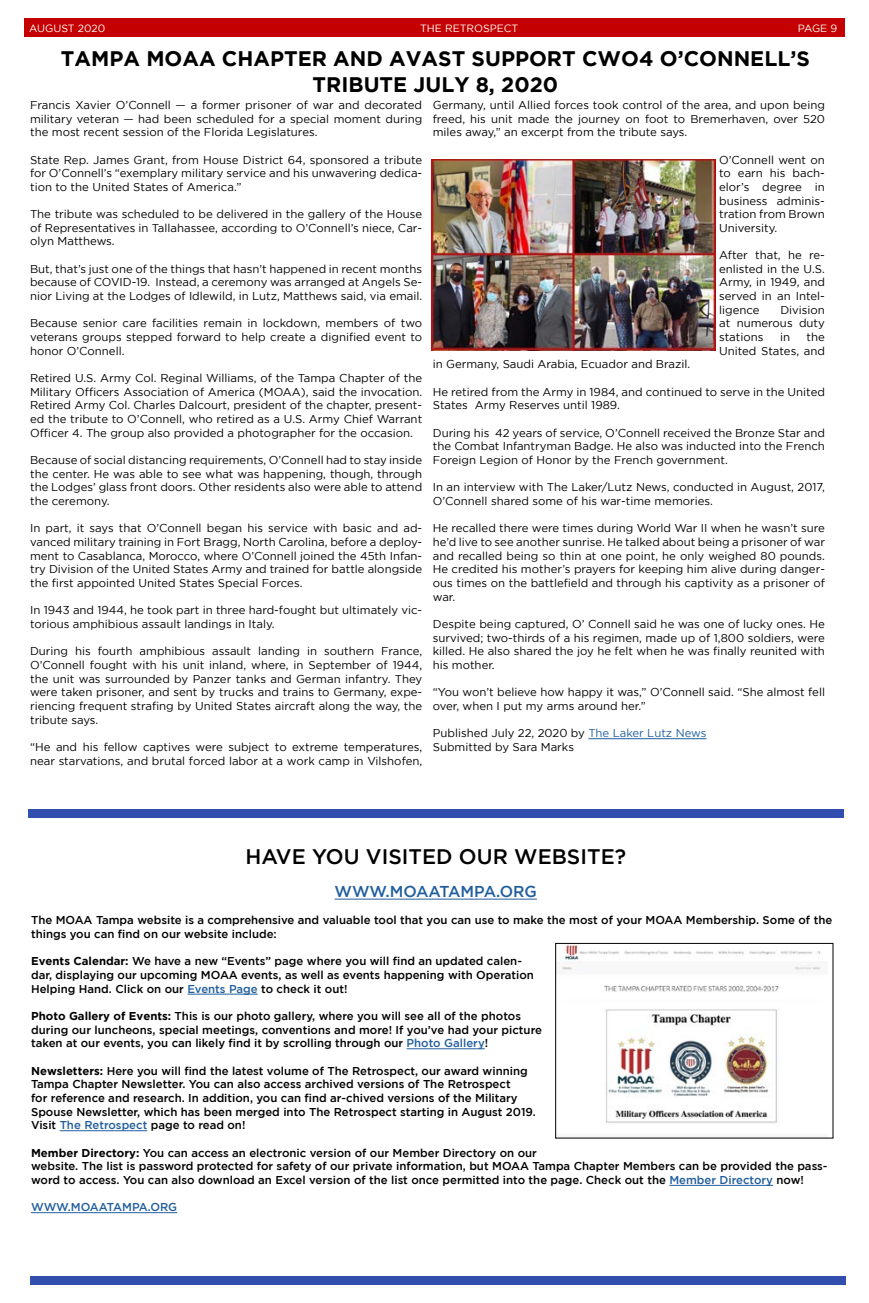
<style>
.page{position:relative;width:869px;height:1303px;background:#fff}
.page>*{position:absolute;margin:0;border:0;box-sizing:border-box;transform-origin:0 0}
.t1{font:700 21px/25.2px "Gotham";color:#000;text-align:center}
.t2{font:500 21px "Gotham";color:#000}
.t3{font:500 15.75px "Gotham";letter-spacing:-.01em;color:#215e9e}
.t4{font:11.38px/13.7px "Gotham";color:#000;text-align:justify}
.t5{font:500 11.38px/13.7px "Gotham";color:#000}
.t6{font:500 11.38px "Gotham";letter-spacing:-.01em;color:#215e9e}
.t7{font:10.5px "Gotham";color:#fff}
.s1{color:#215e9e}
.s2{font-weight:700}
</style>
<div class="page">
<div style="left:24px;top:19px;width:820px;height:18px;background:#c50000"></div>
<div style="left:28px;top:809px;width:815px;height:8px;background:#324fb0"></div>
<div style="left:30px;top:1275px;width:815px;height:9px;background:#324fb0"></div>
<hr style="left:334px;top:898px;width:202px;height:1px;background:#215e9e">
<hr style="left:187px;top:993px;width:71px;height:1px;background:#215e9e">
<hr style="left:406px;top:1048px;width:78px;height:1px;background:#215e9e">
<hr style="left:60px;top:1130px;width:87px;height:1px;background:#215e9e">
<hr style="left:669px;top:1184px;width:103px;height:1px;background:#215e9e">
<hr style="left:31px;top:1212px;width:146px;height:1px;background:#215e9e">
<img style="left:562px;top:944px;width:260px;height:180px">
<div style="left:555px;top:942px;width:278px;height:196px;border:1px solid #000"></div>
<hr style="left:588px;top:738px;width:118px;height:1px;background:#215e9e">
<img style="left:431px;top:159px;width:284px;height:191px">
<p class="t7" style="left:29px;top:22px;width:78px">AUGUST 2020</p>
<p class="t7" style="left:420px;top:22px;width:100px">THE RETROSPECT</p>
<p class="t7" style="left:797px;top:22px;width:41px">PAGE 9</p>
<h1 class="t1" style="left:61px;top:46px;width:750px">TAMPA MOAA CHAPTER AND AVAST SUPPORT CWO4 O’CONNELL’S<br>TRIBUTE JULY 8, 2020</h1>
<p class="t4" style="left:30px;top:98px;width:393px">Francis Xavier O’Connell — a former prisoner of war and decorated military veteran — had been scheduled for a special moment during the most recent session of the Florida Legislatures.</p>
<p class="t4" style="left:30px;top:152px;width:393px">State Rep. James Grant, from House District 64, sponsored a tribute for O’Connell’s “exemplary military service and his unwavering dedica&shy;tion to the United States of America.”</p>
<p class="t4" style="left:30px;top:207px;width:393px">The tribute was scheduled to be delivered in the gallery of the House of Representatives in Tallahassee, according to O’Connell’s niece, Car&shy;olyn Matthews.</p>
<p class="t4" style="left:30px;top:262px;width:393px">But, that’s just one of the things that hasn’t happened in recent months because of COVID-19. Instead, a ceremony was arranged at Angels Se&shy;nior Living at the Lodges of Idlewild, in Lutz, Matthews said, via email.</p>
<p class="t4" style="left:30px;top:316px;width:393px">Because senior care facilities remain in lockdown, members of two veterans groups stepped forward to help create a dignified event to honor O’Connell.</p>
<p class="t4" style="left:30px;top:371px;width:393px">Retired U.S. Army Col. Reginal Williams, of the Tampa Chapter of the Military Officers Association of America (MOAA), said the invocation.<br>Retired Army Col. Charles Dalcourt, president of the chapter, present&shy;ed the tribute to O’Connell, who retired as a U.S. Army Chief Warrant Officer 4. The group also provided a photographer for the occasion.</p>
<p class="t4" style="left:30px;top:453px;width:393px">Because of social distancing requirements, O’Connell had to stay inside the center. He was able to see what was happening, though, through the Lodges’ glass front doors. Other residents also were able to attend the ceremony.</p>
<p class="t4" style="left:30px;top:521px;width:393px">In part, it says that O’Connell began his service with basic and ad&shy;vanced military training in Fort Bragg, North Carolina, before a deploy&shy;ment to Casablanca, Morocco, where O’Connell joined the 45th Infan&shy;try Division of the United States Army and trained for battle alongside the first appointed United States Special Forces.</p>
<p class="t4" style="left:30px;top:603px;width:393px">In 1943 and 1944, he took part in three hard-fought but ultimately vic&shy;torious amphibious assault landings in Italy.</p>
<p class="t4" style="left:30px;top:644px;width:393px">During his fourth amphibious assault landing in southern France, O’Connell fought with his unit inland, where, in September of 1944, the unit was surrounded by Panzer tanks and German infantry. They were taken prisoner, and sent by trucks and trains to Germany, expe&shy;riencing frequent strafing by United States aircraft along the way, the tribute says.</p>
<p class="t4" style="left:30px;top:739px;width:393px">“He and his fellow captives were subject to extreme temperatures, near starvations, and brutal forced labor at a work camp in Vilshofen,</p>
<p class="t4" style="left:432px;top:98px;width:393px">Germany, until Allied forces took control of the area, and upon being freed, his unit made the journey on foot to Bremerhaven, over 520 miles away,” an excerpt from the tribute says.</p>
<p class="t4" style="left:718px;top:152px;width:107px">O’Connell went on to earn his bach&shy;elor’s degree in business adminis&shy;tration from Brown University.</p>
<p class="t4" style="left:718px;top:248px;width:107px">After that, he re&shy;enlisted in the U.S.<br>Army, in 1949, and served in an Intel&shy;ligence</p>
<p class="t4" style="left:718px;top:303px;width:107px;text-indent:61px">Division at numerous duty stations</p>
<p class="t4" style="left:718px;top:330px;width:107px;text-align:right">the<br>United States, and</p>
<p class="t4" style="left:779px;top:330px;width:11px">in</p>
<p class="t4" style="left:432px;top:357px;width:259px">in Germany, Saudi Arabia, Ecuador and Brazil.</p>
<p class="t4" style="left:432px;top:384px;width:393px">He retired from the Army in 1984, and continued to serve in the United<br>States Army Reserves until 1989.</p>
<p class="t4" style="left:432px;top:425px;width:393px">During his 42 years of service, O’Connell received the Bronze Star and the Combat Infantryman Badge. He also was inducted into the French Foreign Legion of Honor by the French government.</p>
<p class="t4" style="left:432px;top:480px;width:393px">In an interview with The Laker/Lutz News, conducted in August, 2017,<br>O’Connell shared some of his war-time memories.</p>
<p class="t4" style="left:432px;top:521px;width:393px">He recalled there were times during World War II when he wasn’t sure he’d live to see another sunrise. He talked about being a prisoner of war and recalled being so thin at one point, he only weighed 80 pounds.<br>He credited his mother’s prayers for keeping him alive during danger&shy;ous times on the battlefield and through his captivity as a prisoner of war.</p>
<p class="t4" style="left:432px;top:617px;width:393px">Despite being captured, O’ Connell said he was one of lucky ones. He survived; two-thirds of a his regimen, made up of 1,800 soldiers, were killed. He also shared the joy he felt when he was finally reunited with his mother.</p>
<p class="t4" style="left:432px;top:685px;width:393px">“You won’t believe how happy it was,” O’Connell said. “She almost fell over, when I put my arms around her.”</p>
<p class="t4" style="left:432px;top:726px;width:275px">Published July 22, 2020 by <span class="s1">The Laker Lutz News<br></span>Submitted by Sara Marks</p>
<h1 class="t2" style="left:245px;top:845px;width:382px">HAVE YOU VISITED OUR WEBSITE?</h1>
<h2 class="t3" style="left:334px;top:882px;width:204px">WWW.MOAATAMPA.ORG</h2>
<p class="t5" style="left:31px;top:913px;width:802px">The MOAA Tampa website is a comprehensive and valuable tool that you can use to make the most of your MOAA Membership. Some of the things you can find on our website include:</p>
<p class="t5" style="left:31px;top:954px;width:504px"><span class="s2">Events Calendar:</span> We have a new “Events” page where you will find an updated calen&shy;dar, displaying our upcoming MOAA events, as well as events happening with Operation<br>Helping Hand. Click on our <span class="s1">Events Page</span> to check it out!</p>
<p class="t5" style="left:31px;top:1008px;width:512px"><span class="s2">Photo Gallery of Events:</span> This is our photo gallery, where you will see all of the photos during our luncheons, special meetings, conventions and more! If you’ve had your picture taken at our events, you can likely find it by scrolling through our <span class="s1">Photo Gallery</span>!</p>
<p class="t5" style="left:31px;top:1063px;width:506px"><span class="s2">Newsletters:</span> Here you will find the latest volume of The Retrospect, our award winning Tampa Chapter Newsletter. You can also access archived versions of The Retrospect<br>for reference and research. In addition, you can find ar-chived versions of the Military Spouse Newsletter, which has been merged into The Retrospect starting in August 2019.<br>Visit <span class="s1">The Retrospect</span> page to read on!</p>
<p class="t5" style="left:31px;top:1145px;width:797px"><span class="s2">Member Directory:</span> You can access an electronic version of our Member Directory on our<br>website. The list is password protected for safety of our private information, but MOAA Tampa Chapter Members can be provided the pass&shy;word to access. You can also download an Excel version of the list once permitted into the page. Check out the <span class="s1">Member Directory</span> now!</p>
<p class="t6" style="left:31px;top:1200px;width:148px">WWW.MOAATAMPA.ORG</p>
</div>
